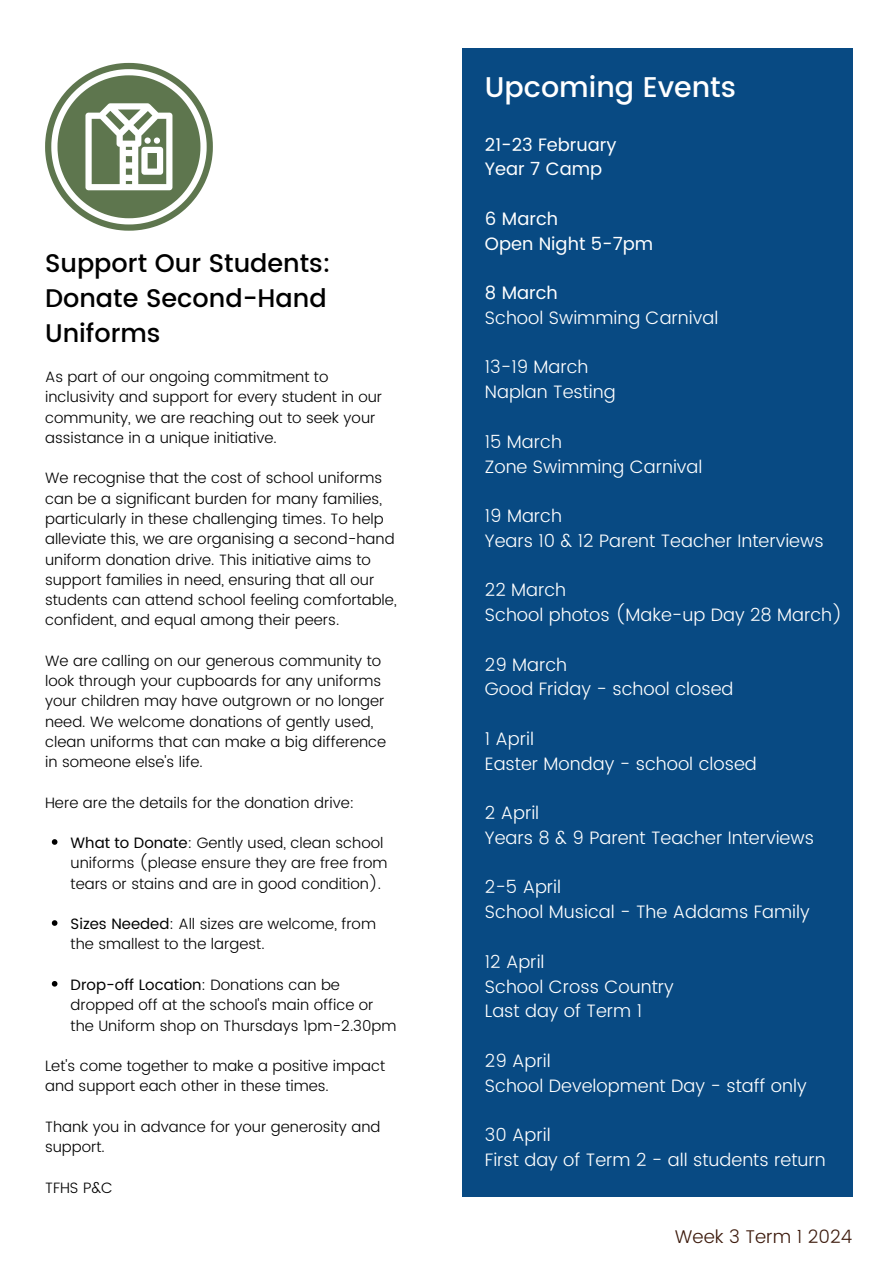
<style>
.page{position:relative;width:893px;height:1264px;background:#fff}
.page>*{position:absolute;margin:0;border:0;box-sizing:border-box;transform-origin:0 0}
.t1{font:500 28.5px "Poppins";color:#fff}
.t2{font:500 25.5px/34.8px "Poppins";color:#000}
.t3{font:300 18.45px "Poppins";color:#3c1a0c}
.t4{font:300 18px/24.8px "Poppins";color:#fff}
.t5{font:18px/24.8px "Poppins";color:#fff}
.t6{font:300 15px/20.2px "Poppins";color:#000}
.s1{font-weight:400}
</style>
<div class="page">
<div style="left:462px;top:49px;width:390px;height:1147px;background:#084a83"></div>
<svg style="left:45px;top:63px;width:168px;height:168px"></svg>
<svg style="left:52px;top:839px;width:5px;height:5px"></svg>
<svg style="left:52px;top:920px;width:5px;height:5px"></svg>
<svg style="left:52px;top:981px;width:5px;height:5px"></svg>
<h3 class="t2" style="left:45px;top:246px;width:287px">Support Our Students:<br>Donate Second-Hand<br>Uniforms</h3>
<h3 class="t6" style="left:45px;top:367px;width:338px">As part of our ongoing commitment to inclusivity and support for every student in our community, we are reaching out to seek your assistance in a unique initiative.</h3>
<h3 class="t6" style="left:45px;top:468px;width:353px">We recognise that the cost of school uniforms can be a significant burden for many families, particularly in these challenging times. To help alleviate this, we are organising a second-hand uniform donation drive. This initiative aims to support families in need, ensuring that all our students can attend school feeling comfortable, confident, and equal among their peers.</h3>
<h3 class="t6" style="left:45px;top:650px;width:343px">We are calling on our generous community to look through your cupboards for any uniforms your children may have outgrown or no longer need. We welcome donations of gently used, clean uniforms that can make a big difference in someone else's life.</h3>
<h3 class="t6" style="left:45px;top:792px;width:311px">Here are the details for the donation drive:</h3>
<h3 class="t6" style="left:71px;top:832px;width:318px"><span class="s1">What to Donate</span>: Gently used, clean school uniforms (please ensure they are free from tears or stains and are in good condition).</h3>
<h3 class="t6" style="left:71px;top:913px;width:307px"><span class="s1">Sizes Needed</span>: All sizes are welcome, from the smallest to the largest.</h3>
<h3 class="t6" style="left:71px;top:974px;width:327px"><span class="s1">Drop-off Location</span>: Donations can be dropped off at the school's main office or the Uniform shop on Thursdays 1pm-2.30pm</h3>
<h3 class="t6" style="left:45px;top:1055px;width:341px">Let's come together to make a positive impact and support each other in these times.</h3>
<h3 class="t6" style="left:45px;top:1116px;width:337px">Thank you in advance for your generosity and support.</h3>
<h3 class="t6" style="left:45px;top:1177px;width:69px">TFHS P&amp;C</h3>
<h3 class="t1" style="left:485px;top:70px;width:252px">Upcoming Events</h3>
<h2 class="t5" style="left:485px;top:132px;width:133px">21-23 February<br>Year 7 Camp</h2>
<p class="t5" style="left:485px;top:206px;width:170px">6 March<br>Open Night 5-7pm</p>
<p class="t4" style="left:485px;top:280px;width:235px"><span class="s1">8 March<br></span>School Swimming Carnival</p>
<p class="t4" style="left:485px;top:355px;width:132px">13-19 March<br>Naplan Testing</p>
<p class="t4" style="left:485px;top:429px;width:219px">15 March<br>Zone Swimming Carnival</p>
<p class="t4" style="left:485px;top:503px;width:340px">19 March<br>Years 10 &amp; 12 Parent Teacher Interviews</p>
<p class="t4" style="left:485px;top:577px;width:359px">22 March<br>School photos (Make-up Day 28 March)</p>
<p class="t4" style="left:485px;top:652px;width:250px">29 March<br>Good Friday - school closed</p>
<p class="t4" style="left:485px;top:726px;width:273px">1 April<br>Easter Monday - school closed</p>
<p class="t4" style="left:485px;top:800px;width:330px">2 April<br>Years 8 &amp; 9 Parent Teacher Interviews</p>
<p class="t4" style="left:485px;top:874px;width:326px">2-5 April<br>School Musical - The Addams Family</p>
<h4 class="t4" style="left:485px;top:949px;width:190px">12 April<br>School Cross Country<br>Last day of Term 1</h4>
<h1 class="t4" style="left:485px;top:1048px;width:323px">29 April<br>School Development Day - staff only</h1>
<h3 class="t4" style="left:485px;top:1122px;width:342px">30 April<br>First day of Term 2 - all students return</h3>
<p class="t3" style="left:674px;top:1225px;width:179px">Week 3 Term 1 2024</p>
</div>
